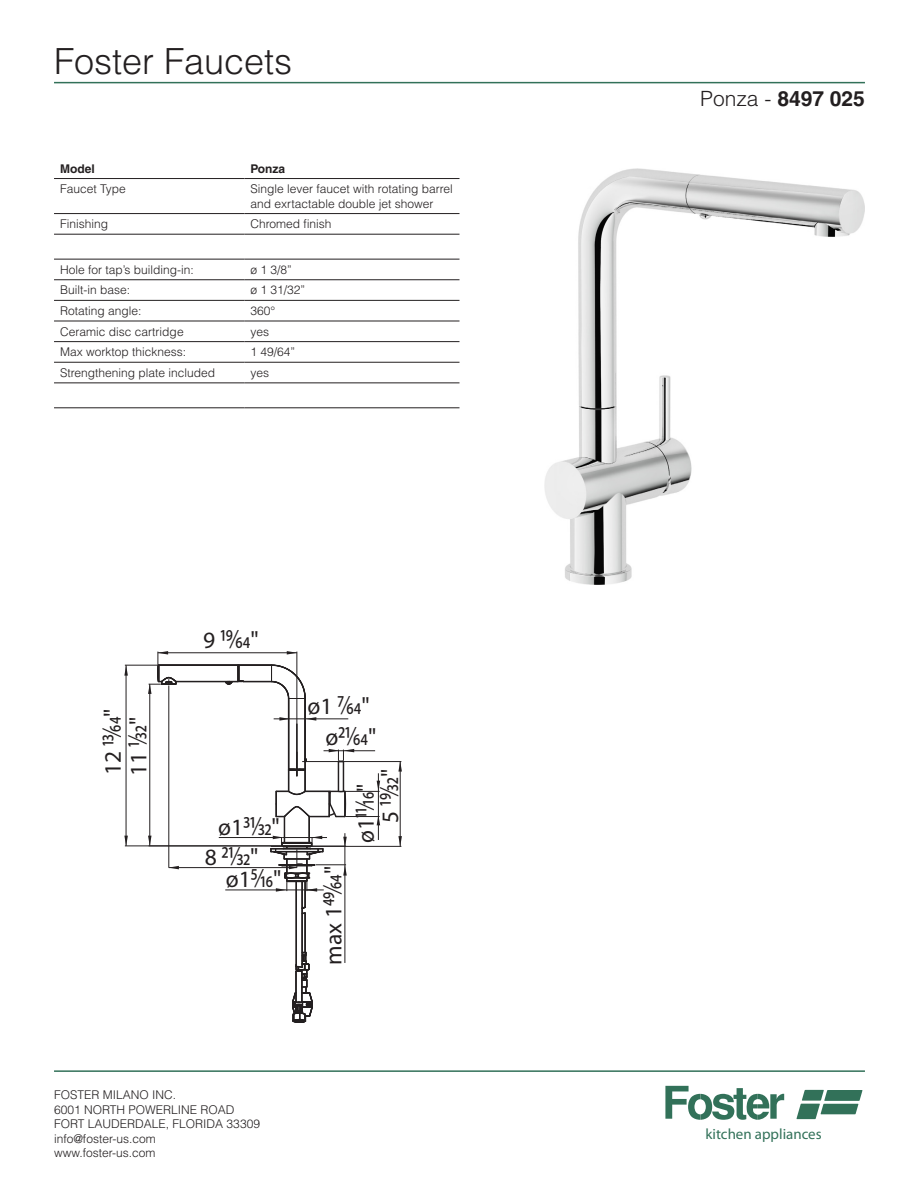
<style>
.page{position:relative;width:919px;height:1191px;background:#fff}
.page>*{position:absolute;margin:0;border:0;box-sizing:border-box;transform-origin:0 0}
.t1{font:300 36px "Helvetica LT Std";color:#231f20}
.t2{font:27.45px/25.7px "Myriad Pro";color:#231f20;scale:.79 1}
.t3{font:27.3px "Myriad Pro";color:#231f20;scale:.81 1}
.t4{font:700 21px "Helvetica LT Std";color:#231f20}
.t5{font:15px "Myriad Pro";color:#327159}
.t6{font:300 12px "Helvetica LT Std";color:#231f20}
.t7{font:700 12px "Helvetica LT Std";color:#231f20}
.s1{font-size:23.55px}
.s2{font-size:24.75px}
.s3{font-size:23.4px}
.s4{font-size:24.45px}
.s5{font-weight:300}
</style>
<div class="page">
<hr style="left:54px;top:1070px;width:810px;height:1px;background:#327159">
<hr style="left:54px;top:82px;width:810px;height:1px;background:#327159">
<img style="left:544px;top:168px;width:320px;height:416px">
<svg style="left:665px;top:1085px;width:198px;height:35px"></svg>
<hr style="left:54px;top:178px;width:190px;height:1px;background:#231f20">
<hr style="left:244px;top:178px;width:215px;height:1px;background:#231f20">
<hr style="left:54px;top:213px;width:190px;height:1px;background:#231f20">
<hr style="left:244px;top:213px;width:215px;height:1px;background:#231f20">
<hr style="left:54px;top:234px;width:190px;height:1px;background:#231f20">
<hr style="left:244px;top:234px;width:215px;height:1px;background:#231f20">
<hr style="left:54px;top:259px;width:190px;height:1px;background:#231f20">
<hr style="left:244px;top:259px;width:215px;height:1px;background:#231f20">
<hr style="left:54px;top:279px;width:190px;height:1px;background:#231f20">
<hr style="left:244px;top:279px;width:215px;height:1px;background:#231f20">
<hr style="left:54px;top:300px;width:190px;height:1px;background:#231f20">
<hr style="left:244px;top:300px;width:215px;height:1px;background:#231f20">
<hr style="left:54px;top:321px;width:190px;height:1px;background:#231f20">
<hr style="left:244px;top:321px;width:215px;height:1px;background:#231f20">
<hr style="left:54px;top:341px;width:190px;height:1px;background:#231f20">
<hr style="left:244px;top:341px;width:215px;height:1px;background:#231f20">
<hr style="left:54px;top:362px;width:190px;height:1px;background:#231f20">
<hr style="left:244px;top:362px;width:215px;height:1px;background:#231f20">
<hr style="left:54px;top:382px;width:190px;height:1px;background:#231f20">
<hr style="left:244px;top:382px;width:215px;height:1px;background:#231f20">
<hr style="left:54px;top:407px;width:190px;height:1px;background:#231f20">
<hr style="left:244px;top:407px;width:215px;height:1px;background:#231f20">
<hr style="left:225px;top:889px;width:62px;height:1px;background:#231f20">
<hr style="left:219px;top:837px;width:63px;height:1px;background:#231f20">
<hr style="left:305px;top:718px;width:43px;height:1px;background:#231f20">
<hr style="left:273px;top:718px;width:32px;height:1px;background:#231f20">
<hr style="left:343px;top:750px;width:32px;height:1px;background:#231f20">
<hr style="left:378px;top:773px;width:1px;height:67px;background:#231f20">
<hr style="left:339px;top:791px;width:40px;height:1px;background:#231f20">
<hr style="left:346px;top:816px;width:33px;height:1px;background:#231f20">
<hr style="left:344px;top:864px;width:1px;height:99px;background:#231f20">
<hr style="left:399px;top:761px;width:1px;height:85px;background:#231f20">
<hr style="left:271px;top:846px;width:130px;height:1px;background:#231f20">
<hr style="left:302px;top:761px;width:99px;height:1px;background:#231f20">
<hr style="left:301px;top:881px;width:2px;height:86px;background:#231f20">
<hr style="left:295px;top:881px;width:2px;height:85px;background:#231f20">
<hr style="left:304px;top:913px;width:2px;height:39px;background:#231f20">
<svg style="left:292px;top:951px;width:21px;height:72px"></svg>
<hr style="left:169px;top:867px;width:128px;height:1px;background:#231f20">
<hr style="left:168px;top:685px;width:1px;height:182px;background:#231f20">
<hr style="left:158px;top:652px;width:139px;height:1px;background:#231f20">
<hr style="left:296px;top:651px;width:1px;height:125px;background:#231f20">
<hr style="left:126px;top:665px;width:1px;height:181px;background:#231f20">
<hr style="left:125px;top:845px;width:156px;height:1px;background:#231f20">
<hr style="left:125px;top:664px;width:32px;height:1px;background:#231f20">
<hr style="left:149px;top:684px;width:1px;height:162px;background:#231f20">
<hr style="left:304px;top:698px;width:2px;height:60px;background:#231f20">
<hr style="left:176px;top:681px;width:52px;height:1px;background:#231f20">
<hr style="left:159px;top:664px;width:79px;height:2px;background:#231f20">
<hr style="left:288px;top:698px;width:1px;height:71px;background:#231f20">
<svg style="left:224px;top:663px;width:82px;height:37px"></svg>
<svg style="left:168px;top:866px;width:11px;height:3px"></svg>
<svg style="left:279px;top:717px;width:11px;height:3px"></svg>
<svg style="left:306px;top:717px;width:10px;height:3px"></svg>
<svg style="left:287px;top:651px;width:10px;height:3px"></svg>
<svg style="left:148px;top:651px;width:30px;height:43px"></svg>
<svg style="left:148px;top:835px;width:3px;height:11px"></svg>
<svg style="left:270px;top:749px;width:84px;height:166px"></svg>
<svg style="left:376px;top:815px;width:4px;height:10px"></svg>
<svg style="left:376px;top:780px;width:4px;height:11px"></svg>
<svg style="left:398px;top:761px;width:4px;height:10px"></svg>
<svg style="left:398px;top:836px;width:4px;height:10px"></svg>
<svg style="left:124px;top:665px;width:4px;height:10px"></svg>
<svg style="left:124px;top:835px;width:4px;height:11px"></svg>
<p class="t1" style="left:54px;top:39px;width:240px">Foster Faucets</p>
<p class="t7" style="left:60px;top:161px;width:36px">Model</p>
<p class="t7" style="left:250px;top:161px;width:36px">Ponza</p>
<p class="t6" style="left:60px;top:181px;width:67px">Faucet Type</p>
<p class="t6" style="left:250px;top:181px;width:204px">Single lever faucet with rotating barrel</p>
<p class="t6" style="left:250px;top:196px;width:184px">and exrtactable double jet shower</p>
<p class="t6" style="left:60px;top:216px;width:50px">Finishing</p>
<p class="t6" style="left:250px;top:216px;width:83px">Chromed finish</p>
<p class="t6" style="left:60px;top:262px;width:135px">Hole for tap’s building-in:</p>
<p class="t6" style="left:250px;top:262px;width:43px">ø 1 3/8”</p>
<p class="t6" style="left:60px;top:283px;width:72px">Built-in base:</p>
<p class="t6" style="left:250px;top:283px;width:56px">ø 1 31/32”</p>
<p class="t6" style="left:60px;top:303px;width:83px">Rotating angle:</p>
<p class="t6" style="left:250px;top:303px;width:26px">360°</p>
<p class="t6" style="left:60px;top:324px;width:125px">Ceramic disc cartridge</p>
<p class="t6" style="left:250px;top:324px;width:20px">yes</p>
<p class="t6" style="left:60px;top:344px;width:128px">Max worktop thickness:</p>
<p class="t6" style="left:250px;top:344px;width:46px">1 49/64”</p>
<p class="t6" style="left:60px;top:365px;width:157px">Strengthening plate included</p>
<p class="t6" style="left:250px;top:365px;width:20px">yes</p>
<p class="t2" style="left:98px;top:776px;width:87px;rotate:-90deg"><span class="s1">12</span> 13⁄64<span class="s2">"<br></span><span class="s1">11</span> 1⁄32<span class="s2">"</span></p>
<p class="t3" style="left:203px;top:622px;width:70px"><span class="s3">9</span> 19⁄64<span class="s4">"</span></p>
<p class="t3" style="left:218px;top:808px;width:78px"><span class="s3">ø1</span>31⁄32<span class="s4">"</span></p>
<p class="t3" style="left:205px;top:839px;width:68px"><span class="s3">8</span> 21⁄32<span class="s4">"</span></p>
<p class="t3" style="left:226px;top:861px;width:70px"><span class="s3">ø1</span>5⁄16<span class="s4">"</span></p>
<p class="t3" style="left:307px;top:687px;width:79px"><span class="s3">ø1</span> 7⁄64<span class="s4">"</span></p>
<p class="t3" style="left:325px;top:719px;width:65px"><span class="s3">ø</span>21⁄64<span class="s4">"</span></p>
<p class="t2" style="left:351px;top:843px;width:76px;rotate:-90deg"><span class="s1">ø1</span>11⁄16<span class="s2">"</span></p>
<p class="t2" style="left:376px;top:822px;width:70px;rotate:-90deg"><span class="s1">5</span> 19⁄32<span class="s2">"</span></p>
<p class="t2" style="left:319px;top:964px;width:127px;rotate:-90deg"><span class="s1">max 1</span>49⁄64<span class="s2">"</span></p>
<p class="t6" style="left:54px;top:1087px;width:124px">FOSTER MILANO INC.</p>
<p class="t6" style="left:54px;top:1102px;width:182px">6001 NORTH POWERLINE ROAD</p>
<p class="t6" style="left:54px;top:1116px;width:207px">FORT LAUDERDALE, FLORIDA 33309</p>
<p class="t6" style="left:54px;top:1130px;width:103px">info@foster-us.com</p>
<p class="t6" style="left:54px;top:1145px;width:103px">www.foster-us.com</p>
<p class="t4" style="left:700px;top:86px;width:166px"><span class="s5">Ponza -</span> 8497 025</p>
<p class="t5" style="left:705px;top:1124px;width:118px">kitchen appliances</p>
</div>
